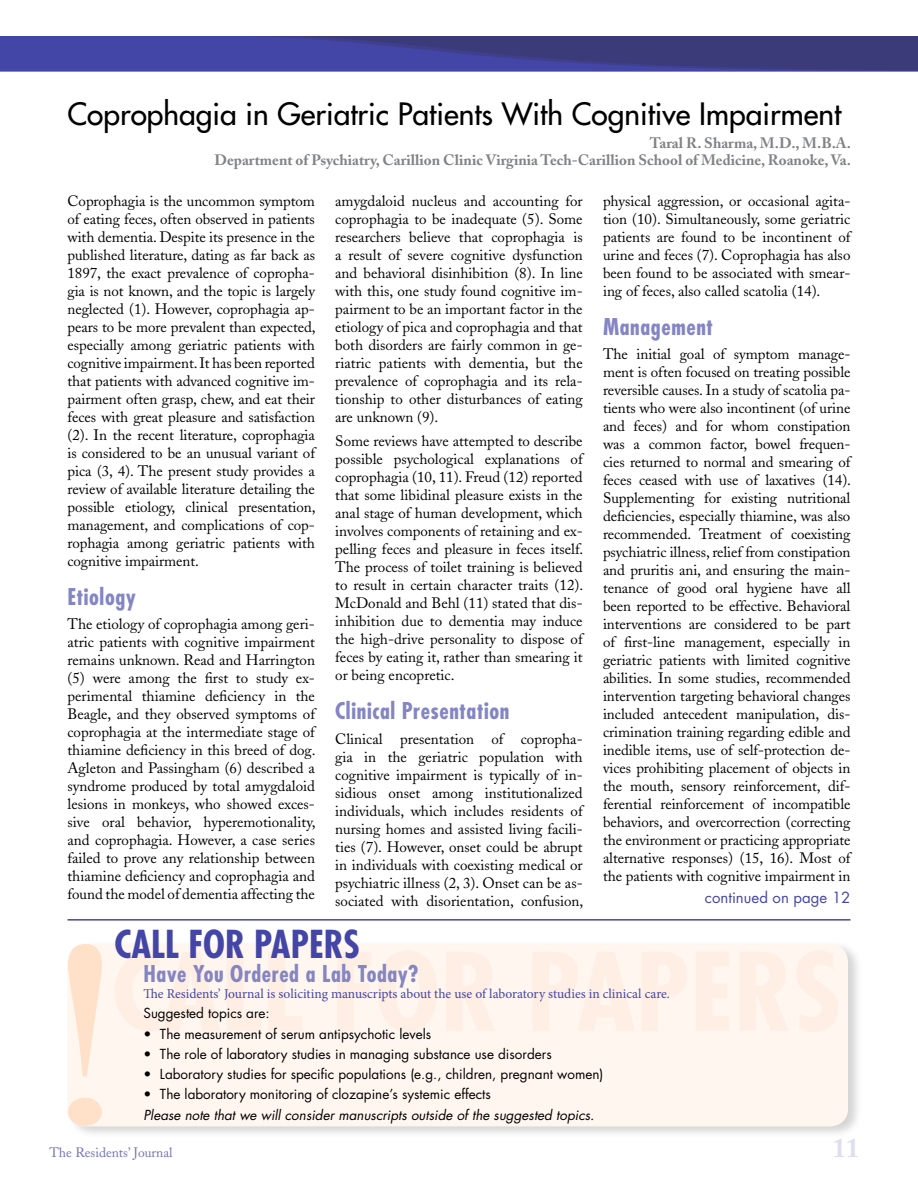
<style>
.page{position:relative;width:918px;height:1188px;background:#fff}
.page>*{position:absolute;margin:0;border:0;box-sizing:border-box;transform-origin:0 0}
.t1{font:700 condensed 37.5px "Futura";color:#4446a7}
.t2{font:30px "Futura";color:#000}
.t3{font:700 27px "Adobe Caslon";color:#dedeee}
.t4{font:700 condensed 22.5px "Futura";letter-spacing:.025em;color:#8485c3}
.t5{font:15px/18px "Adobe Caslon";color:#000;text-align:justify}
.t6{font:700 15px/16.5px "Adobe Caslon";color:#808285;text-align:right}
.t7{font:15px "Futura";color:#4446a7}
.t8{font:13.5px "Futura";color:#000}
.t9{font:13.5px "Minion Pro";color:#4446a7}
.t10{font:italic 13.5px "Futura";color:#000}
.t11{font:13.5px "Adobe Caslon";color:#7071ba}
</style>
<div class="page">
<img style="left:0;top:36px;width:918px;height:36px">
<div style="left:66px;top:940px;width:797px;height:200px;background:#000;opacity:.17"></div>
<div style="left:68px;top:944px;width:780px;height:182px;background:#fff6f0;border-radius:18px"></div>
<svg style="left:115px;top:951px;width:723px;height:81px"></svg>
<svg style="left:68px;top:944px;width:34px;height:182px"></svg>
<hr style="left:68px;top:919px;width:782px;height:2px;background:#4446a7">
<h2 class="t2" style="left:68px;top:95px;width:775px">Coprophagia in Geriatric Patients With Cognitive Impairment</h2>
<p class="t6" style="left:215px;top:135px;width:638px">Taral R. Sharma, M.D., M.B.A.<br>Department of Psychiatry, Carillion Clinic Virginia Tech-Carillion School of Medicine, Roanoke, Va.</p>
<p class="t5" style="left:335px;top:192px;width:249px">amygdaloid nucleus and accounting for coprophagia to be inadequate (5). Some researchers believe that coprophagia is a result of severe cognitive dysfunction and behavioral disinhibition (8). In line with this, one study found cognitive im&shy;pairment to be an important factor in the etiology of pica and coprophagia and that both disorders are fairly common in ge&shy;riatric patients with dementia, but the prevalence of coprophagia and its rela&shy;tionship to other disturbances of eating are unknown (9).</p>
<p class="t5" style="left:335px;top:433px;width:250px">Some reviews have attempted to describe possible psychological explanations of coprophagia (10, 11). Freud (12) reported that some libidinal pleasure exists in the anal stage of human development, which involves components of retaining and ex&shy;pelling feces and pleasure in feces itself.<br>The process of toilet training is believed to result in certain character traits (12).<br>McDonald and Behl (11) stated that dis&shy;inhibition due to dementia may induce the high-drive personality to dispose of feces by eating it, rather than smearing it or being encopretic.</p>
<h3 class="t4" style="left:335px;top:697px;width:176px">Clinical Presentation</h3>
<p class="t5" style="left:335px;top:730px;width:250px">Clinical presentation of copropha&shy;gia in the geriatric population with cognitive impairment is typically of in&shy;sidious onset among institutionalized individuals, which includes residents of nursing homes and assisted living facili&shy;ties (7). However, onset could be abrupt in individuals with coexisting medical or psychiatric illness (2, 3). Onset can be as&shy;sociated with disorientation, confusion,</p>
<h1 class="t1" style="left:115px;top:921px;width:247px">CALL FOR PAPERS</h1>
<h3 class="t4" style="left:143px;top:960px;width:277px">Have You Ordered a Lab Today?</h3>
<p class="t9" style="left:143px;top:985px;width:528px">The Residents’ Journal is soliciting manuscripts about the use of laboratory studies in clinical care.</p>
<p class="t8" style="left:143px;top:1005px;width:128px">Suggested topics are:</p>
<p class="t8" style="left:143px;top:1025px;width:289px">• The measurement of serum antipsychotic levels</p>
<p class="t8" style="left:143px;top:1045px;width:410px">• The role of laboratory studies in managing substance use disorders</p>
<p class="t8" style="left:143px;top:1066px;width:461px">• Laboratory studies for specific populations (e.g., children, pregnant women)</p>
<p class="t8" style="left:143px;top:1086px;width:349px">• The laboratory monitoring of clozapine’s systemic effects</p>
<p class="t10" style="left:143px;top:1106px;width:452px">Please note that we will consider manuscripts outside of the suggested topics.</p>
<p class="t5" style="left:603px;top:192px;width:249px">physical aggression, or occasional agita&shy;tion (10). Simultaneously, some geriatric patients are found to be incontinent of urine and feces (7). Coprophagia has also been found to be associated with smear&shy;ing of feces, also called scatolia (14).</p>
<h3 class="t4" style="left:603px;top:312px;width:112px">Management</h3>
<p class="t5" style="left:603px;top:346px;width:250px">The initial goal of symptom manage&shy;ment is often focused on treating possible reversible causes. In a study of scatolia pa&shy;tients who were also incontinent (of urine and feces) and for whom constipation was a common factor, bowel frequen&shy;cies returned to normal and smearing of feces ceased with use of laxatives (14).<br>Supplementing for existing nutritional deficiencies, especially thiamine, was also recommended. Treatment of coexisting psychiatric illness, relief from constipation and pruritis ani, and ensuring the main&shy;tenance of good oral hygiene have all been reported to be effective. Behavioral interventions are considered to be part of first-line management, especially in geriatric patients with limited cognitive abilities. In some studies, recommended intervention targeting behavioral changes included antecedent manipulation, dis&shy;crimination training regarding edible and inedible items, use of self-protection de&shy;vices prohibiting placement of objects in the mouth, sensory reinforcement, dif&shy;ferential reinforcement of incompatible behaviors, and overcorrection (correcting the environment or practicing appropriate alternative responses) (15, 16). Most of the patients with cognitive impairment in</p>
<p class="t7" style="left:705px;top:888px;width:147px">continued on page 12</p>
<p class="t5" style="left:68px;top:192px;width:250px">Coprophagia is the uncommon symptom of eating feces, often observed in patients with dementia. Despite its presence in the published literature, dating as far back as 1897, the exact prevalence of copropha&shy;gia is not known, and the topic is largely neglected (1). However, coprophagia ap&shy;pears to be more prevalent than expected, especially among geriatric patients with cognitive impairment. It has been reported that patients with advanced cognitive im&shy;pairment often grasp, chew, and eat their feces with great pleasure and satisfaction (2). In the recent literature, coprophagia is considered to be an unusual variant of pica (3, 4). The present study provides a review of available literature detailing the possible etiology, clinical presentation, management, and complications of cop&shy;rophagia among geriatric patients with cognitive impairment.</p>
<h3 class="t4" style="left:68px;top:582px;width:70px">Etiology</h3>
<p class="t5" style="left:68px;top:616px;width:250px">The etiology of coprophagia among geri&shy;atric patients with cognitive impairment remains unknown. Read and Harrington (5) were among the first to study ex&shy;perimental thiamine deficiency in the Beagle, and they observed symptoms of coprophagia at the intermediate stage of thiamine deficiency in this breed of dog.<br>Agleton and Passingham (6) described a syndrome produced by total amygdaloid lesions in monkeys, who showed exces&shy;sive oral behavior, hyperemotionality, and coprophagia. However, a case series failed to prove any relationship between thiamine deficiency and coprophagia and found the model of dementia affecting the</p>
<p class="t11" style="left:50px;top:1144px;width:125px">The Residents’ Journal</p>
<h3 class="t3" style="left:832px;top:1131px;width:28px">11</h3>
</div>
